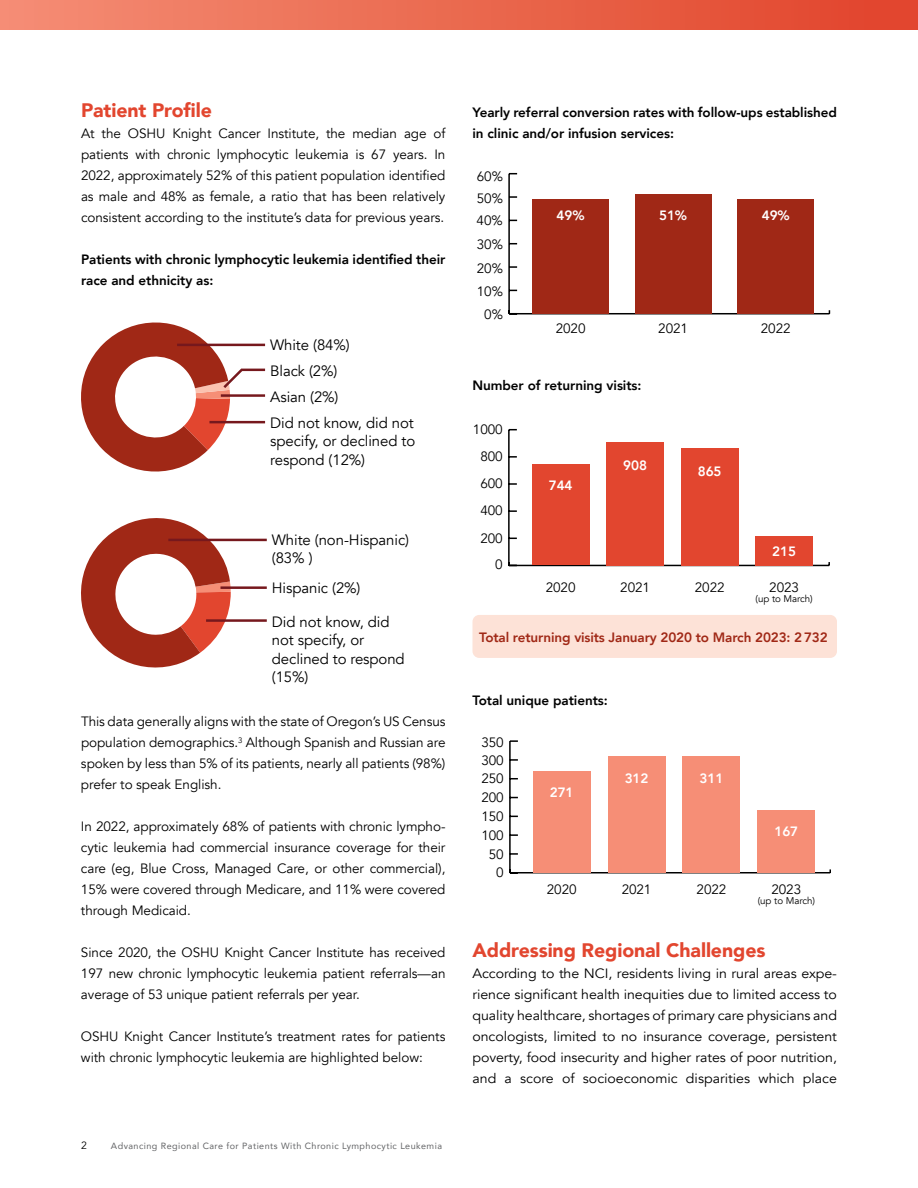
<style>
.page{position:relative;width:918px;height:1188px;background:#fff}
.page>*{position:absolute;margin:0;border:0;box-sizing:border-box;transform-origin:0 0}
.t1{font:900 19.5px "Avenir";letter-spacing:-.005em;color:#e2462f}
.t2{font:15px/18.3px "Avenir";letter-spacing:-.005em;color:#000}
.t3{font:13.5px/21px "Avenir";letter-spacing:-.005em;color:#000;text-align:justify}
.t4{font:13.5px/21px "Avenir";letter-spacing:-.005em;color:#000;text-align:justify;scale:1.05 1}
.t5{font:800 13.5px/21px "Avenir";letter-spacing:-.005em;color:#000}
.t6{font:800 13.5px "Avenir";letter-spacing:-.01em;color:#a02816}
.t7{font:800 13.5px "Avenir";letter-spacing:-.005em;color:#fff}
.t8{font:10.5px "Avenir";color:#000}
.t9{font:9.75px "Avenir";letter-spacing:-.005em;color:#000}
.t10{font:9px "Avenir";letter-spacing:.05em;color:#636466}
</style>
<div class="page">
<div style="left:0;top:0;width:918px;height:29px;background:linear-gradient(to right,#f48e75,#e1442a)"></div>
<div style="left:472px;top:615px;width:365px;height:43px;background:#fde2d7;border-radius:7px"></div>
<hr style="left:168px;top:539px;width:99px;height:2px;background:#76181d">
<hr style="left:221px;top:586px;width:46px;height:3px;background:#76181d">
<hr style="left:206px;top:619px;width:61px;height:3px;background:#76181d">
<svg style="left:81px;top:518px;width:150px;height:150px"></svg>
<hr style="left:510px;top:872px;width:320px;height:1px;background:#000">
<hr style="left:509px;top:741px;width:2px;height:132px;background:#000">
<svg style="left:511px;top:853px;width:7px;height:2px"></svg>
<svg style="left:511px;top:834px;width:7px;height:2px"></svg>
<svg style="left:511px;top:759px;width:7px;height:2px"></svg>
<svg style="left:510px;top:740px;width:8px;height:2px"></svg>
<div style="left:533px;top:771px;width:58px;height:102px;background:#f68e76"></div>
<div style="left:608px;top:756px;width:57px;height:117px;background:#f68e76"></div>
<div style="left:683px;top:756px;width:57px;height:117px;background:#f68e76"></div>
<div style="left:758px;top:810px;width:57px;height:63px;background:#f68e76"></div>
<hr style="left:509px;top:565px;width:320px;height:1px;background:#000">
<hr style="left:508px;top:430px;width:2px;height:135px;background:#000">
<svg style="left:510px;top:510px;width:7px;height:2px"></svg>
<svg style="left:510px;top:483px;width:7px;height:2px"></svg>
<svg style="left:510px;top:456px;width:7px;height:2px"></svg>
<div style="left:532px;top:464px;width:57px;height:101px;background:#e2462f"></div>
<div style="left:606px;top:442px;width:58px;height:123px;background:#e2462f"></div>
<div style="left:681px;top:448px;width:58px;height:117px;background:#e2462f"></div>
<div style="left:755px;top:536px;width:58px;height:29px;background:#e2462f"></div>
<hr style="left:509px;top:313px;width:320px;height:1px;background:#000">
<hr style="left:508px;top:174px;width:2px;height:140px;background:#000">
<svg style="left:510px;top:266px;width:7px;height:2px"></svg>
<svg style="left:510px;top:196px;width:7px;height:2px"></svg>
<div style="left:532px;top:199px;width:77px;height:115px;background:#a02816"></div>
<div style="left:635px;top:195px;width:77px;height:119px;background:#a02816"></div>
<div style="left:737px;top:199px;width:77px;height:115px;background:#a02816"></div>
<hr style="left:177px;top:344px;width:88px;height:2px;background:#76181d">
<hr style="left:241px;top:369px;width:24px;height:2px;background:#76181d">
<hr style="left:221px;top:394px;width:44px;height:3px;background:#76181d">
<hr style="left:209px;top:421px;width:56px;height:2px;background:#76181d">
<svg style="left:81px;top:322px;width:165px;height:150px"></svg>
<h1 class="t1" style="left:81px;top:94px;width:132px">Patient Profile</h1>
<p class="t3" style="left:81px;top:123px;width:366px">At the OSHU Knight Cancer Institute, the median age of patients with chronic lymphocytic leukemia is 67 years. In 2022, approximately 52% of this patient population identified as male and 48% as female, a ratio that has been relatively consistent according to the institute’s data for previous years.</p>
<p class="t5" style="left:81px;top:249px;width:366px">Patients with chronic lymphocytic leukemia identified their race and ethnicity as:</p>
<p class="t2" style="left:270px;top:332px;width:145px;line-height:26.2px">White (84%)<br>Black (2%)<br>Asian (2%)<br>Did not know, did not</p>
<p class="t2" style="left:270px;top:432px;width:147px">specify, or declined to respond (12%)</p>
<p class="t2" style="left:272px;top:531px;width:139px">White (non-Hispanic) (83% )</p>
<p class="t2" style="left:272px;top:579px;width:90px">Hispanic (2%)</p>
<p class="t2" style="left:272px;top:613px;width:134px">Did not know, did not specify, or declined to respond (15%)</p>
<p class="t3" style="left:81px;top:711px;width:366px">This data generally aligns with the state of Oregon’s US Census population demographics.<sup>3</sup> Although Spanish and Russian are spoken by less than 5% of its patients, nearly all patients (98%) prefer to speak English.</p>
<p class="t3" style="left:81px;top:816px;width:366px">In 2022, approximately 68% of patients with chronic lympho&shy;cytic leukemia had commercial insurance coverage for their care (eg, Blue Cross, Managed Care, or other commercial), 15% were covered through Medicare, and 11% were covered through Medicaid.</p>
<p class="t3" style="left:81px;top:942px;width:366px">Since 2020, the OSHU Knight Cancer Institute has received 197 new chronic lymphocytic leukemia patient referrals—an average of 53 unique patient referrals per year.</p>
<p class="t3" style="left:81px;top:1026px;width:366px">OSHU Knight Cancer Institute’s treatment rates for patients with chronic lymphocytic leukemia are highlighted below:</p>
<p class="t8" style="left:81px;top:1140px;width:7px">2</p>
<p class="t10" style="left:111px;top:1139px;width:333px">Advancing Regional Care for Patients With Chronic Lymphocytic Leukemia</p>
<p class="t5" style="left:472px;top:102px;width:366px">Yearly referral conversion rates with follow-ups established in clinic and/or infusion services:</p>
<p class="t3" style="left:477px;top:166px;width:28px">60%</p>
<p class="t3" style="left:477px;top:188px;width:28px">50%</p>
<p class="t3" style="left:477px;top:210px;width:28px">40%</p>
<p class="t3" style="left:477px;top:235px;width:28px">30%</p>
<p class="t3" style="left:477px;top:258px;width:28px">20%</p>
<p class="t3" style="left:477px;top:281px;width:28px">10%</p>
<p class="t3" style="left:484px;top:304px;width:20px">0%</p>
<p class="t7" style="left:557px;top:205px;width:30px">49%</p>
<p class="t3" style="left:556px;top:318px;width:31px">2020</p>
<p class="t7" style="left:659px;top:205px;width:30px">51%</p>
<p class="t3" style="left:658px;top:318px;width:31px">2021</p>
<p class="t5" style="left:472px;top:375px;width:170px">Number of returning visits:</p>
<p class="t3" style="left:473px;top:419px;width:31px">1000</p>
<p class="t3" style="left:480px;top:446px;width:24px">800</p>
<p class="t3" style="left:480px;top:473px;width:24px">600</p>
<p class="t3" style="left:480px;top:500px;width:24px">400</p>
<p class="t3" style="left:480px;top:528px;width:24px">200</p>
<p class="t3" style="left:495px;top:554px;width:9px">0</p>
<p class="t7" style="left:549px;top:474px;width:25px">744</p>
<p class="t3" style="left:546px;top:577px;width:31px">2020</p>
<p class="t7" style="left:623px;top:454px;width:25px">908</p>
<p class="t3" style="left:620px;top:577px;width:31px">2021</p>
<p class="t7" style="left:698px;top:461px;width:25px">865</p>
<p class="t3" style="left:695px;top:577px;width:31px">2022</p>
<p class="t7" style="left:762px;top:205px;width:30px">49%</p>
<p class="t3" style="left:761px;top:318px;width:31px">2022</p>
<p class="t7" style="left:772px;top:541px;width:25px">215</p>
<p class="t3" style="left:769px;top:577px;width:31px">2023</p>
<p class="t9" style="left:756px;top:593px;width:59px">(up to March)</p>
<p class="t6" style="left:479px;top:627px;width:350px">Total returning visits January 2020 to March 2023: 2732</p>
<p class="t5" style="left:472px;top:690px;width:137px">Total unique patients:</p>
<p class="t3" style="left:481px;top:732px;width:24px">350</p>
<p class="t3" style="left:481px;top:750px;width:24px">300</p>
<p class="t3" style="left:481px;top:768px;width:24px">250</p>
<p class="t3" style="left:481px;top:787px;width:24px">200</p>
<p class="t3" style="left:481px;top:806px;width:24px">150</p>
<p class="t3" style="left:481px;top:825px;width:24px">100</p>
<p class="t3" style="left:489px;top:844px;width:16px">50</p>
<p class="t3" style="left:496px;top:862px;width:9px">0</p>
<p class="t7" style="left:550px;top:781px;width:25px">271</p>
<p class="t3" style="left:547px;top:879px;width:31px">2020</p>
<p class="t7" style="left:625px;top:767px;width:25px">312</p>
<p class="t3" style="left:622px;top:879px;width:31px">2021</p>
<p class="t7" style="left:700px;top:767px;width:25px">311</p>
<p class="t3" style="left:697px;top:879px;width:31px">2022</p>
<p class="t7" style="left:774px;top:821px;width:25px">167</p>
<p class="t3" style="left:771px;top:879px;width:31px">2023</p>
<p class="t9" style="left:758px;top:895px;width:59px">(up to March)</p>
<h1 class="t1" style="left:472px;top:934px;width:294px">Addressing Regional Challenges</h1>
<p class="t4" style="left:472px;top:963px;width:349px">According to the NCI, residents living in rural areas expe&shy;rience significant health inequities due to limited access to quality healthcare, shortages of primary care physicians and oncologists, limited to no insurance coverage, persistent poverty, food insecurity and higher rates of poor nutrition, and a score of socioeconomic disparities which place</p>
</div>
